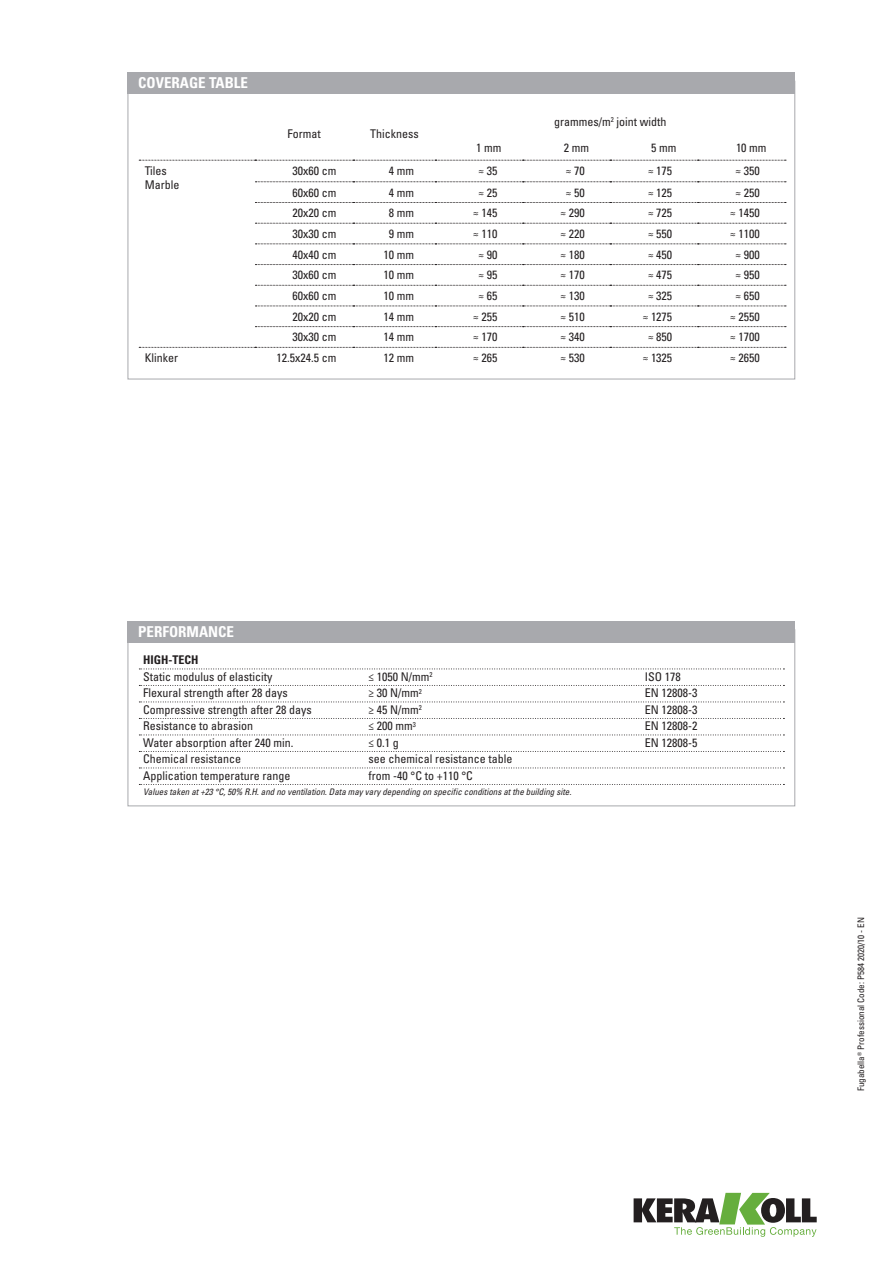
<style>
.page{position:relative;width:893px;height:1263px;background:#fff}
.page>*{position:absolute;margin:0;border:0;box-sizing:border-box;transform-origin:0 0}
.titolo_box{font:700 condensed 15px "Univers LT Std";color:#fff}
.testo_box{font:condensed 12px "Univers LT Std";color:#231f20}
.tabelle_-_testo{font:condensed 12px "Univers LT Std";color:#231f20}
.tabelle_-_titoli_bol{font:700 condensed 12px "Univers LT Std";color:#231f20}
.tabelle_-_note{font:italic condensed 9px "Univers LT Std";color:#231f20}
.notag_eco_codice_sc{font:condensed 9px "Univers LT Std";color:#231f20}
</style>
<div class="page">
<svg style="left:634px;top:1193px;width:183px;height:44px"></svg>
<svg style="left:255px;top:182px;width:531px;height:1px"></svg>
<svg style="left:255px;top:202px;width:531px;height:1px"></svg>
<svg style="left:255px;top:223px;width:531px;height:1px"></svg>
<svg style="left:255px;top:244px;width:531px;height:1px"></svg>
<svg style="left:255px;top:264px;width:531px;height:1px"></svg>
<svg style="left:255px;top:285px;width:531px;height:1px"></svg>
<svg style="left:255px;top:306px;width:531px;height:1px"></svg>
<svg style="left:255px;top:326px;width:531px;height:1px"></svg>
<svg style="left:139px;top:347px;width:647px;height:1px"></svg>
<svg style="left:139px;top:160px;width:647px;height:1px"></svg>
<div style="left:128px;top:72px;width:667px;height:22px;background:#a8a9ad"></div>
<svg style="left:139px;top:668px;width:645px;height:1px"></svg>
<svg style="left:139px;top:685px;width:645px;height:1px"></svg>
<svg style="left:139px;top:701px;width:645px;height:1px"></svg>
<svg style="left:139px;top:718px;width:645px;height:1px"></svg>
<svg style="left:139px;top:734px;width:645px;height:1px"></svg>
<svg style="left:139px;top:751px;width:645px;height:1px"></svg>
<svg style="left:139px;top:767px;width:645px;height:1px"></svg>
<svg style="left:139px;top:784px;width:645px;height:1px"></svg>
<div style="left:128px;top:621px;width:667px;height:21px;background:#a8a9ad"></div>
<p class="titolo_box" style="left:138px;top:74px;width:111px">COVERAGE TABLE</p>
<p class="testo_box" style="left:145px;top:163px;width:23px">Tiles</p>
<p class="testo_box" style="left:145px;top:177px;width:36px">Marble</p>
<p class="testo_box" style="left:288px;top:126px;width:35px">Format</p>
<p class="testo_box" style="left:370px;top:126px;width:50px">Thickness</p>
<p class="testo_box" style="left:554px;top:114px;width:114px">grammes/m<sup>2</sup> joint width</p>
<p class="testo_box" style="left:476px;top:140px;width:27px">1 mm</p>
<p class="testo_box" style="left:564px;top:140px;width:27px">2 mm</p>
<p class="testo_box" style="left:651px;top:140px;width:27px">5 mm</p>
<p class="testo_box" style="left:736px;top:140px;width:32px">10 mm</p>
<p class="testo_box" style="left:292px;top:163px;width:45px">30x60 cm</p>
<p class="testo_box" style="left:389px;top:163px;width:27px">4 mm</p>
<p class="testo_box" style="left:478px;top:163px;width:20px">≈ 35</p>
<p class="testo_box" style="left:566px;top:163px;width:20px">≈ 70</p>
<p class="testo_box" style="left:648px;top:163px;width:26px">≈ 175</p>
<p class="testo_box" style="left:736px;top:163px;width:26px">≈ 350</p>
<p class="testo_box" style="left:292px;top:185px;width:45px">60x60 cm</p>
<p class="testo_box" style="left:389px;top:185px;width:27px">4 mm</p>
<p class="testo_box" style="left:478px;top:185px;width:20px">≈ 25</p>
<p class="testo_box" style="left:566px;top:185px;width:20px">≈ 50</p>
<p class="testo_box" style="left:648px;top:185px;width:26px">≈ 125</p>
<p class="testo_box" style="left:736px;top:185px;width:26px">≈ 250</p>
<p class="testo_box" style="left:292px;top:205px;width:45px">20x20 cm</p>
<p class="testo_box" style="left:389px;top:205px;width:27px">8 mm</p>
<p class="testo_box" style="left:473px;top:205px;width:26px">≈ 145</p>
<p class="testo_box" style="left:561px;top:205px;width:26px">≈ 290</p>
<p class="testo_box" style="left:648px;top:205px;width:26px">≈ 725</p>
<p class="testo_box" style="left:730px;top:205px;width:31px">≈ 1450</p>
<p class="testo_box" style="left:292px;top:226px;width:45px">30x30 cm</p>
<p class="testo_box" style="left:389px;top:226px;width:27px">9 mm</p>
<p class="testo_box" style="left:473px;top:226px;width:26px">≈ 110</p>
<p class="testo_box" style="left:561px;top:226px;width:26px">≈ 220</p>
<p class="testo_box" style="left:648px;top:226px;width:26px">≈ 550</p>
<p class="testo_box" style="left:730px;top:226px;width:31px">≈ 1100</p>
<p class="testo_box" style="left:292px;top:247px;width:45px">40x40 cm</p>
<p class="testo_box" style="left:383px;top:247px;width:32px">10 mm</p>
<p class="testo_box" style="left:478px;top:247px;width:20px">≈ 90</p>
<p class="testo_box" style="left:561px;top:247px;width:26px">≈ 180</p>
<p class="testo_box" style="left:648px;top:247px;width:26px">≈ 450</p>
<p class="testo_box" style="left:736px;top:247px;width:26px">≈ 900</p>
<p class="testo_box" style="left:292px;top:267px;width:45px">30x60 cm</p>
<p class="testo_box" style="left:383px;top:267px;width:32px">10 mm</p>
<p class="testo_box" style="left:478px;top:267px;width:20px">≈ 95</p>
<p class="testo_box" style="left:561px;top:267px;width:26px">≈ 170</p>
<p class="testo_box" style="left:648px;top:267px;width:26px">≈ 475</p>
<p class="testo_box" style="left:736px;top:267px;width:26px">≈ 950</p>
<p class="testo_box" style="left:292px;top:288px;width:45px">60x60 cm</p>
<p class="testo_box" style="left:383px;top:288px;width:32px">10 mm</p>
<p class="testo_box" style="left:478px;top:288px;width:20px">≈ 65</p>
<p class="testo_box" style="left:561px;top:288px;width:26px">≈ 130</p>
<p class="testo_box" style="left:648px;top:288px;width:26px">≈ 325</p>
<p class="testo_box" style="left:736px;top:288px;width:26px">≈ 650</p>
<p class="testo_box" style="left:292px;top:309px;width:45px">20x20 cm</p>
<p class="testo_box" style="left:383px;top:309px;width:32px">14 mm</p>
<p class="testo_box" style="left:473px;top:309px;width:26px">≈ 255</p>
<p class="testo_box" style="left:561px;top:309px;width:26px">≈ 510</p>
<p class="testo_box" style="left:643px;top:309px;width:31px">≈ 1275</p>
<p class="testo_box" style="left:730px;top:309px;width:31px">≈ 2550</p>
<p class="testo_box" style="left:292px;top:329px;width:45px">30x30 cm</p>
<p class="testo_box" style="left:383px;top:329px;width:32px">14 mm</p>
<p class="testo_box" style="left:473px;top:329px;width:26px">≈ 170</p>
<p class="testo_box" style="left:561px;top:329px;width:26px">≈ 340</p>
<p class="testo_box" style="left:648px;top:329px;width:26px">≈ 850</p>
<p class="testo_box" style="left:730px;top:329px;width:31px">≈ 1700</p>
<p class="testo_box" style="left:145px;top:350px;width:35px">Klinker</p>
<p class="testo_box" style="left:276px;top:350px;width:61px">12.5x24.5 cm</p>
<p class="testo_box" style="left:383px;top:350px;width:32px">12 mm</p>
<p class="testo_box" style="left:473px;top:350px;width:26px">≈ 265</p>
<p class="testo_box" style="left:561px;top:350px;width:26px">≈ 530</p>
<p class="testo_box" style="left:643px;top:350px;width:31px">≈ 1325</p>
<p class="testo_box" style="left:730px;top:350px;width:31px">≈ 2650</p>
<p class="titolo_box" style="left:138px;top:622px;width:97px">PERFORMANCE</p>
<p class="tabelle_-_titoli_bol" style="left:143px;top:653px;width:57px">HIGH-TECH</p>
<p class="tabelle_-_testo" style="left:143px;top:669px;width:131px">Static modulus of elasticity</p>
<p class="tabelle_-_testo" style="left:369px;top:669px;width:65px">≤ 1050 N/mm<sup>2</sup></p>
<p class="tabelle_-_testo" style="left:645px;top:669px;width:37px">ISO 178</p>
<p class="tabelle_-_testo" style="left:143px;top:685px;width:146px">Flexural strength after 28 days</p>
<p class="tabelle_-_testo" style="left:369px;top:685px;width:55px">≥ 30 N/mm<sup>2</sup></p>
<p class="tabelle_-_testo" style="left:645px;top:685px;width:54px">EN 12808-3</p>
<p class="tabelle_-_testo" style="left:143px;top:702px;width:170px">Compressive strength after 28 days</p>
<p class="tabelle_-_testo" style="left:369px;top:702px;width:55px">≥ 45 N/mm<sup>2</sup></p>
<p class="tabelle_-_testo" style="left:645px;top:702px;width:54px">EN 12808-3</p>
<p class="tabelle_-_testo" style="left:143px;top:718px;width:111px">Resistance to abrasion</p>
<p class="tabelle_-_testo" style="left:369px;top:718px;width:49px">≤ 200 mm<sup>3</sup></p>
<p class="tabelle_-_testo" style="left:645px;top:718px;width:54px">EN 12808-2</p>
<p class="tabelle_-_testo" style="left:143px;top:735px;width:152px">Water absorption after 240 min.</p>
<p class="tabelle_-_testo" style="left:369px;top:735px;width:32px">≤ 0.1 g</p>
<p class="tabelle_-_testo" style="left:645px;top:735px;width:54px">EN 12808-5</p>
<p class="tabelle_-_testo" style="left:143px;top:751px;width:99px">Chemical resistance</p>
<p class="tabelle_-_testo" style="left:369px;top:751px;width:145px">see chemical resistance table</p>
<p class="tabelle_-_testo" style="left:143px;top:768px;width:149px">Application temperature range</p>
<p class="tabelle_-_testo" style="left:369px;top:768px;width:106px">from -40 °C to +110 °C</p>
<p class="tabelle_-_note" style="left:143px;top:786px;width:430px">Values taken at +23 °C, 50% R.H. and no ventilation. Data may vary depending on specific conditions at the building site.</p>
<p class="notag_eco_codice_sc" style="left:855px;top:1091px;width:175px;rotate:-90deg">Fugabella<sup>®</sup> Professional Code: P584 2020/10 - EN</p>
</div>
